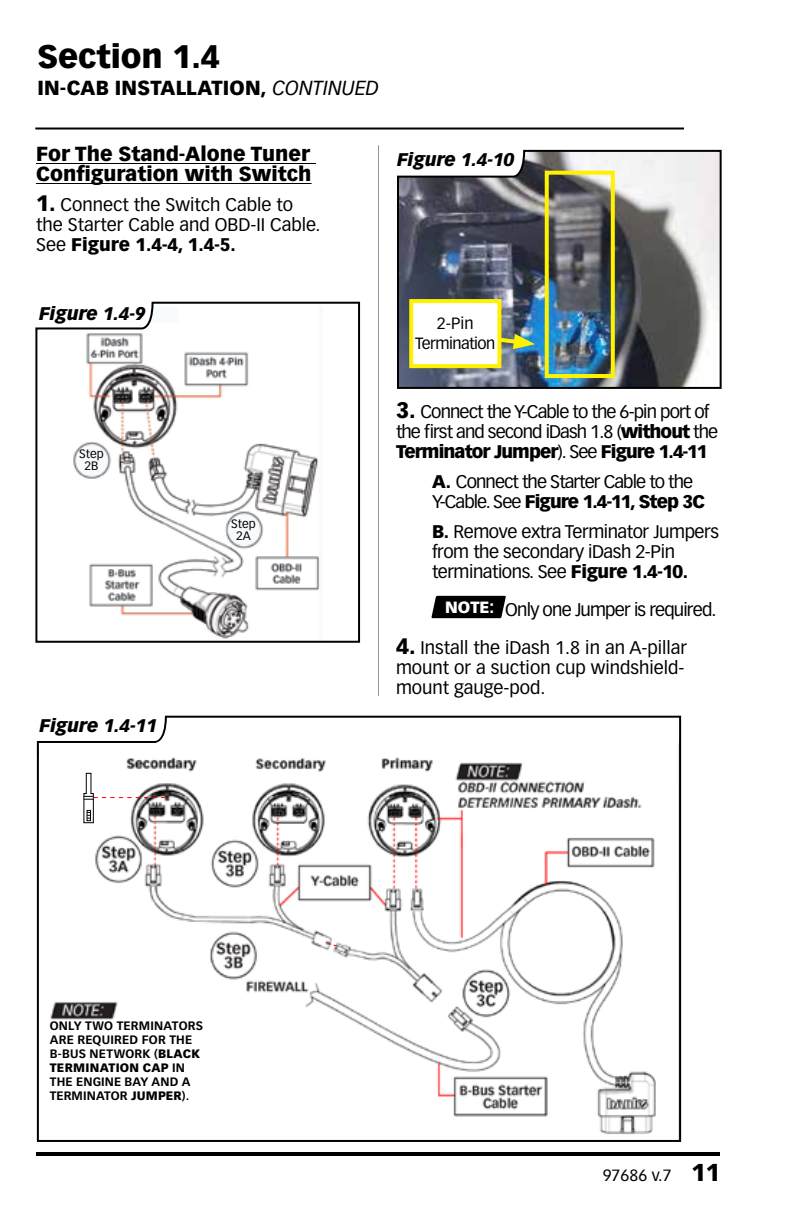
<style>
.page{position:relative;width:792px;height:1224px;background:#fff}
.page>*{position:absolute;margin:0;border:0;box-sizing:border-box;transform-origin:0 0}
.t1{font:900 32px "Vectora LT Std";color:#000}
.t2{font:900 20px/20px "Vectora LT Std";color:#000}
.t3{font:18px/20px "Vectora LT Std";letter-spacing:-.05em;color:#000}
.t4{font:18px/20px "Vectora LT Std";color:#000}
.t5{font:18px/20px "Vectora LT Std";letter-spacing:-.025em;color:#000}
.t6{font:italic 900 18px "Vectora LT Std";color:#000}
.t7{font:18px "Vectora LT Std";letter-spacing:-.045em;color:#000}
.t8{font:16px/20px "Vectora LT Std";letter-spacing:-.035em;color:#000;text-align:center}
.t9{font:900 16px "Vectora LT Std";color:#fff}
.t10{font:700 12px/14px "Vectora LT Std";letter-spacing:.02em;color:#000}
.t11{font:12px/12px "Vectora LT Std";color:#000;text-align:center}
.s1{font-weight:400;font-style:italic}
.s2{font-weight:900;font-size:22px}
.s3{font-weight:900}
.s4{font-weight:900;font-size:24px}
</style>
<div class="page">
<hr style="left:36px;top:1152px;width:684px;height:4px;background:#000">
<hr style="left:36px;top:163px;width:280px;height:1px;background:#000">
<hr style="left:36px;top:183px;width:276px;height:1px;background:#000">
<hr style="left:378px;top:145px;width:1px;height:551px;background:#939598">
<svg style="left:35px;top:301px;width:326px;height:342px"></svg>
<img style="left:397px;top:149px;width:325px;height:240px">
<div style="left:545px;top:171px;width:70px;height:207px;border:4px solid #fff200"></div>
<svg style="left:501px;top:331px;width:34px;height:18px"></svg>
<div style="left:409px;top:299px;width:92px;height:69px;background:#fff;border:4px solid #fff200"></div>
<svg style="left:431px;top:596px;width:75px;height:22px;background:#111"></svg>
<svg style="left:36px;top:715px;width:646px;height:427px"></svg>
<div style="left:39px;top:743px;width:80px;height:18px;background:#fff"></div>
<svg style="left:156px;top:734px;width:523px;height:9px"></svg>
<div style="left:50px;top:1020px;width:170px;height:117px;background:#fff"></div>
<svg style="left:83px;top:772px;width:82px;height:52px"></svg>
<svg style="left:328px;top:942px;width:9px;height:5px"></svg>
<hr style="left:35px;top:128px;width:649px;height:2px;background:#000">
<h1 class="t1" style="left:37px;top:37px;width:184px">Section 1.4</h1>
<p class="t2" style="left:37px;top:78px;width:343px">IN-CAB INSTALLATION, <span class="s1">CONTINUED</span></p>
<p class="t2" style="left:36px;top:144px;width:277px">For The Stand-Alone Tuner<br>Configuration with Switch</p>
<p class="t4" style="left:36px;top:195px;width:286px"><span class="s2">1.</span> Connect the Switch Cable to the Starter Cable and OBD-II Cable.<br>See <span class="s3">Figure 1.4-4, 1.4-5.</span></p>
<p class="t6" style="left:397px;top:149px;width:119px">Figure 1.4-10</p>
<p class="t6" style="left:39px;top:302px;width:108px">Figure 1.4-9</p>
<p class="t8" style="left:415px;top:314px;width:82px">2-Pin<br>Termination</p>
<p class="t11" style="left:79px;top:448px;width:26px">Step<br>2B</p>
<p class="t6" style="left:40px;top:715px;width:119px">Figure 1.4-11</p>
<p class="t11" style="left:231px;top:518px;width:26px">Step<br>2A</p>
<p class="t3" style="left:396px;top:402px;width:324px"><span class="s2">3.</span> Connect the Y-Cable to the 6-pin port of the first and second iDash 1.8 (<span class="s3">without</span> the<br><span class="s3">Terminator Jumper</span>). See <span class="s3">Figure 1.4-11</span></p>
<p class="t3" style="left:432px;top:472px;width:275px"><span class="s3">A.</span> Connect the Starter Cable to the<br>Y-Cable. See <span class="s3">Figure 1.4-11, Step 3C</span></p>
<p class="t5" style="left:432px;top:522px;width:289px"><span class="s3">B.</span> Remove extra Terminator Jumpers from the secondary iDash 2-Pin terminations. See <span class="s3">Figure 1.4-10.</span></p>
<p class="t7" style="left:505px;top:599px;width:213px">Only one Jumper is required.</p>
<p class="t4" style="left:396px;top:638px;width:293px"><span class="s2">4.</span> Install the iDash 1.8 in an A-pillar mount or a suction cup windshield&shy;mount gauge-pod.</p>
<p class="t9" style="left:445px;top:597px;width:51px">NOTE:</p>
<p class="t10" style="left:50px;top:1018px;width:155px">ONLY TWO TERMINATORS<br>ARE REQUIRED FOR THE<br>B-BUS NETWORK (<span class="s3">BLACK<br>TERMINATION CAP</span> IN<br>THE ENGINE BAY AND A<br>TERMINATOR <span class="s3">JUMPER</span>).</p>
<p class="t8" style="left:603px;top:1165px;width:119px">97686 v.7 <span class="s4">11</span></p>
</div>
